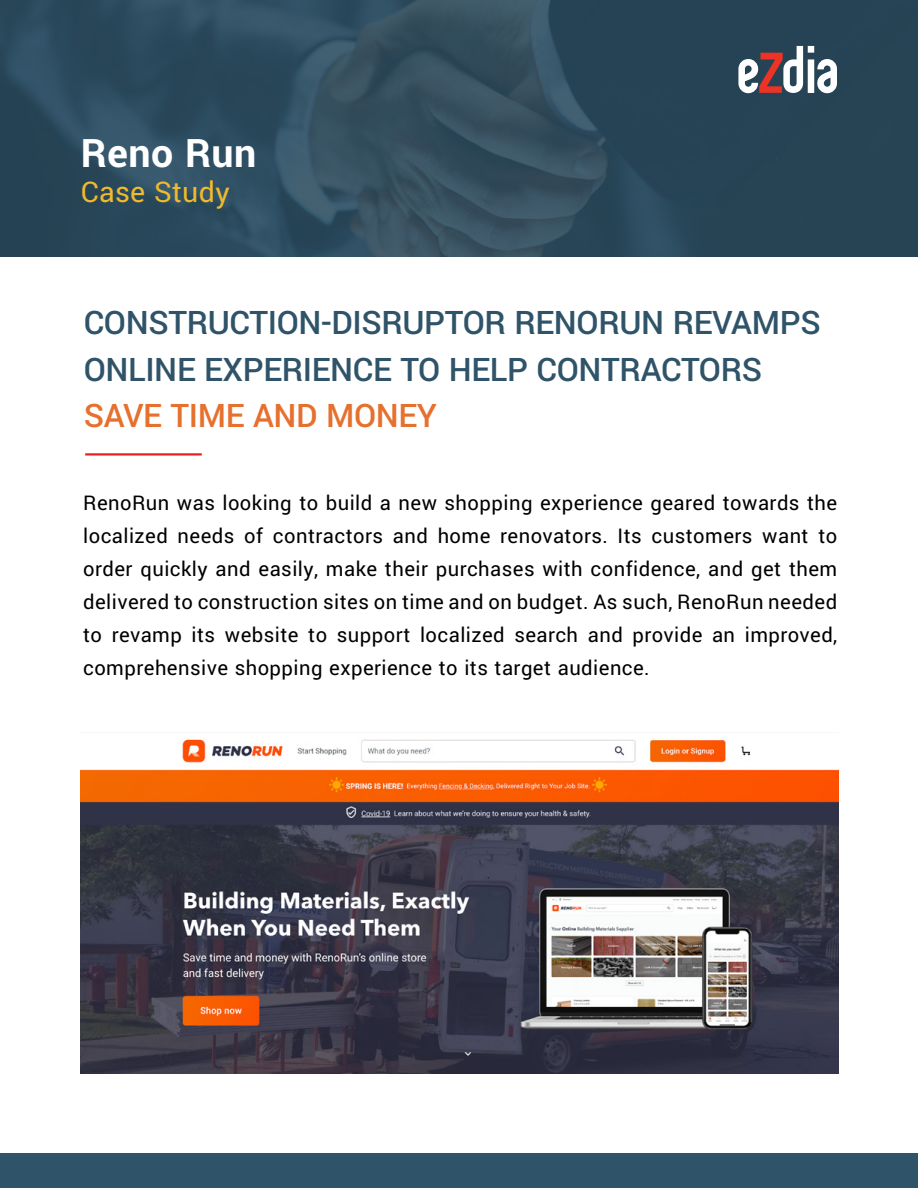
<style>
.page{position:relative;width:918px;height:1188px;background:#fff}
.page>*{position:absolute;margin:0;border:0;box-sizing:border-box;transform-origin:0 0}
.t1{font:700 43.65px "Yantramanav";letter-spacing:.01em;color:#fff}
.t2{font:500 36px/46.5px "Yantramanav";letter-spacing:-.01em;color:#2f5368}
.t3{font:500 36px "Yantramanav";letter-spacing:-.01em;color:#e6702d}
.t4{font:31.65px "Yantramanav";letter-spacing:.01em;color:#efba2d}
.t5{font:22.5px/33px "Yantramanav";letter-spacing:.02em;color:#000;text-align:justify}
</style>
<div class="page">
<img style="left:81px;top:737px;width:757px;height:337px">
<svg style="left:0;top:0;width:918px;height:257px;background:#2d4a5b"></svg>
<hr style="left:85px;top:453px;width:117px;height:3px;background:#ed1d24">
<svg style="left:738px;top:46px;width:99px;height:47px"></svg>
<div style="left:0;top:1153px;width:918px;height:35px;background:#2f5368"></div>
<h1 class="t1" style="left:81px;top:127px;width:177px">Reno Run</h1>
<h3 class="t4" style="left:81px;top:173px;width:151px">Case Study</h3>
<h2 class="t2" style="left:84px;top:300px;width:739px">CONSTRUCTION-DISRUPTOR RENORUN REVAMPS<br>ONLINE EXPERIENCE TO HELP CONTRACTORS</h2>
<h2 class="t3" style="left:84px;top:394px;width:355px">SAVE TIME AND MONEY</h2>
<p class="t5" style="left:83px;top:487px;width:756px">RenoRun was looking to build a new shopping experience geared towards the localized needs of contractors and home renovators. Its customers want to order quickly and easily, make their purchases with confidence, and get them delivered to construction sites on time and on budget. As such, RenoRun needed to revamp its website to support localized search and provide an improved, comprehensive shopping experience to its target audience.</p>
</div>
